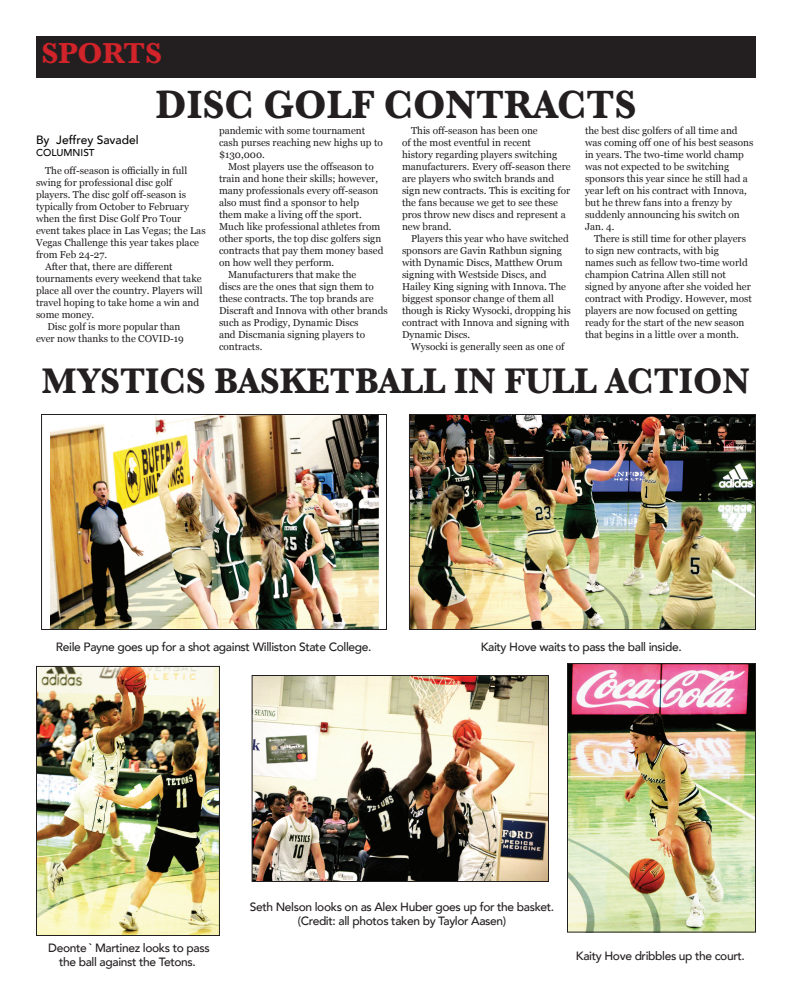
<style>
.page{position:relative;width:792px;height:1008px;background:#fff}
.page>*{position:absolute;margin:0;border:0;box-sizing:border-box;transform-origin:0 0}
.t1{font:700 41px "Baskerville";color:#231f20;scale:.95 1}
.t2{font:700 37px "Baskerville";color:#231f20;scale:.95 1}
.t3{font:700 30px "Baskerville";color:#d1232a}
.t4{font:500 12px/14.4px "Avenir";letter-spacing:-.03em;color:#231f20;text-align:center}
.t5{font:500 12px "Avenir";color:#040503}
.t6{font:10px/12px "Georgia";color:#231f20}
.t7{font:500 10px "Avenir";color:#040503}
</style>
<div class="page">
<div style="left:36px;top:36px;width:720px;height:42px;background:#231f20"></div>
<img style="left:50px;top:416px;width:329px;height:212px">
<div style="left:41px;top:414px;width:346px;height:216px;border:1px solid #231f20"></div>
<img style="left:411px;top:416px;width:343px;height:212px">
<div style="left:409px;top:414px;width:347px;height:216px;border:1px solid #231f20"></div>
<img style="left:254px;top:677px;width:293px;height:203px">
<div style="left:252px;top:675px;width:297px;height:207px;border:1px solid #231f20"></div>
<img style="left:569px;top:665px;width:185px;height:266px">
<div style="left:567px;top:663px;width:189px;height:270px;border:1px solid #231f20"></div>
<img style="left:38px;top:668px;width:180px;height:266px">
<div style="left:36px;top:666px;width:184px;height:270px;border:1px solid #231f20"></div>
<p class="t3" style="left:42px;top:32px;width:122px">SPORTS</p>
<p class="t1" style="left:156px;top:76px;width:508px">DISC GOLF CONTRACTS</p>
<p class="t5" style="left:36px;top:130px;width:104px">By Jeffrey Savadel</p>
<p class="t7" style="left:36px;top:144px;width:60px">COLUMNIST</p>
<p class="t6" style="left:36px;top:164px;width:171px;text-indent:9px">The off-season is officially in full swing for professional disc golf players. The disc golf off-season is typically from October to February when the first Disc Golf Pro Tour event takes place in Las Vegas; the Las Vegas Challenge this year takes place from Feb 24-27.</p>
<p class="t6" style="left:36px;top:260px;width:168px;text-indent:9px">After that, there are different tournaments every weekend that take place all over the country. Players will travel hoping to take home a win and some money.</p>
<p class="t6" style="left:36px;top:320px;width:149px;text-indent:11px">Disc golf is more popular than ever now thanks to the COVID-19</p>
<p class="t6" style="left:219px;top:124px;width:165px">pandemic with some tournament cash purses reaching new highs up to $130,000.</p>
<p class="t6" style="left:219px;top:160px;width:166px;text-indent:9px">Most players use the offseason to train and hone their skills; however, many professionals every off-season also must find a sponsor to help them make a living off the sport.<br>Much like professional athletes from other sports, the top disc golfers sign contracts that pay them money based on how well they perform.</p>
<p class="t6" style="left:219px;top:268px;width:170px;text-indent:9px">Manufacturers that make the<br>discs are the ones that sign them to these contracts. The top brands are<br>Discraft and Innova with other brands such as Prodigy, Dynamic Discs<br>and Discmania signing players to contracts.</p>
<p class="t6" style="left:402px;top:124px;width:170px;text-indent:9px">This off-season has been one<br>of the most eventful in recent<br>history regarding players switching manufacturers. Every off-season there are players who switch brands and sign new contracts. This is exciting for the fans because we get to see these pros throw new discs and represent a new brand.</p>
<p class="t6" style="left:402px;top:232px;width:170px;text-indent:9px">Players this year who have switched sponsors are Gavin Rathbun signing with Dynamic Discs, Matthew Orum signing with Westside Discs, and Hailey King signing with Innova. The biggest sponsor change of them all though is Ricky Wysocki, dropping his contract with Innova and signing with Dynamic Discs.</p>
<p class="t6" style="left:411px;top:340px;width:155px">Wysocki is generally seen as one of</p>
<p class="t6" style="left:585px;top:124px;width:170px">the best disc golfers of all time and was coming off one of his best seasons in years. The two-time world champ was not expected to be switching sponsors this year since he still had a year left on his contract with Innova, but he threw fans into a frenzy by suddenly announcing his switch on<br>Jan. 4.</p>
<p class="t6" style="left:585px;top:232px;width:168px;text-indent:9px">There is still time for other players to sign new contracts, with big<br>names such as fellow two-time world champion Catrina Allen still not signed by anyone after she voided her contract with Prodigy. However, most players are now focused on getting ready for the start of the new season that begins in a little over a month.</p>
<p class="t2" style="left:42px;top:355px;width:747px">MYSTICS BASKETBALL IN FULL ACTION</p>
<p class="t4" style="left:56px;top:639px;width:317px">Reile Payne goes up for a shot against Williston State College.</p>
<p class="t4" style="left:481px;top:639px;width:202px">Kaity Hove waits to pass the ball inside.</p>
<p class="t4" style="left:250px;top:899px;width:306px">Seth Nelson looks on as Alex Huber goes up for the basket.</p>
<p class="t4" style="left:298px;top:913px;width:210px">(Credit: all photos taken by Taylor Aasen)</p>
<p class="t4" style="left:48px;top:940px;width:163px">Deonte ` Martinez looks to pass the ball against the Tetons.</p>
<p class="t4" style="left:576px;top:948px;width:170px">Kaity Hove dribbles up the court.</p>
</div>
